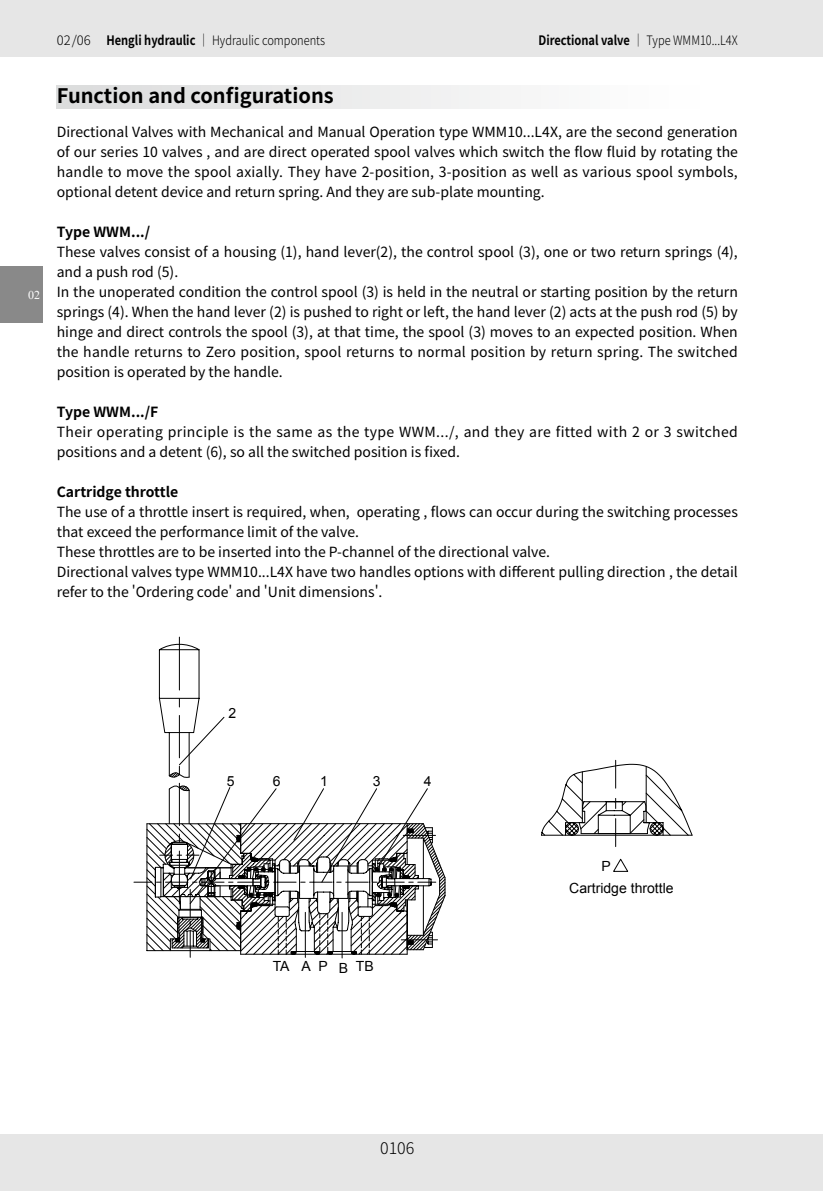
<style>
.page{position:relative;width:823px;height:1191px;background:#fff}
.page>*{position:absolute;margin:0;border:0;box-sizing:border-box;transform-origin:0 0}
.正文{font:700 20px "Noto Sans Hans";color:#000}
.t1{font:20px "Arial";color:#000}
.t2{font:300 16px "Noto Sans Hans";color:#000}
.正文-2{font:14px/20px "Noto Sans Hans";color:#000}
.正文-3{font:14px/20px "Noto Sans Hans";letter-spacing:.025em;color:#000}
.正文-4{font:700 14px "Noto Sans Hans";color:#000}
.t3{font:14px/21.8px "Arial";color:#000}
.t4{font:300 13px "Noto Sans Hans";color:#000;scale:.85 1}
.t5{font:700 13px "Noto Sans Hans";color:#000;scale:.85 1}
.t6{font:300 13px "Noto Sans Hans";color:#000}
.t7{font:12px "Times New Roman";color:#fff}
.s1{font-weight:700}
.s2{font-weight:300}
.s3{font-family:"Adobe Song Std";font-weight:300}
</style>
<div class="page">
<div style="left:0;top:1134px;width:822px;height:57px;background:#e6e6e6"></div>
<div style="left:0;top:266px;width:43px;height:57px;background:#898989"></div>
<div style="left:0;top:0;width:822px;height:57px;background:#e6e6e6"></div>
<div style="left:57px;top:85px;width:652px;height:24px;background:linear-gradient(to right,#dbdcdc,#fff)"></div>
<hr style="left:179px;top:637px;width:1px;height:53px;background:#000">
<svg style="left:541px;top:760px;width:151px;height:86px"></svg>
<svg style="left:613px;top:858px;width:15px;height:14px"></svg>
<hr style="left:341px;top:912px;width:1px;height:46px;background:#000">
<svg style="left:158px;top:642px;width:67px;height:142px"></svg>
<svg style="left:134px;top:784px;width:312px;height:173px"></svg>
<svg style="left:168px;top:716px;width:56px;height:62px"></svg>
<p class="t7" style="left:28px;top:287px;width:13px">02</p>
<p class="t6" style="left:57px;top:33px;width:36px">02/06</p>
<p class="t4" style="left:106px;top:33px;width:258px"><span class="s1">Hengli hydraulic</span> ｜ Hydraulic components</p>
<p class="t5" style="left:538px;top:33px;width:236px">Directional valve <span class="s2">｜ Type WMM10...L4X</span></p>
<p class="正文" style="left:57px;top:84px;width:278px">Function and configurations</p>
<p class="正文-2" style="left:57px;top:122px;width:682px;text-align:justify">Directional Valves with Mechanical and Manual Operation type WMM10...L4X, are the second generation of our series 10 valves , and are direct operated spool valves which switch the flow fluid by rotating the handle to move the spool axially. They have 2-position, 3-position as well as various spool symbols, optional detent device and return spring. And they are sub-plate mounting.</p>
<p class="正文-4" style="left:57px;top:224px;width:95px">Type WWM.../</p>
<p class="正文-2" style="left:57px;top:242px;width:682px">These valves consist of a housing (1), hand lever(2), the control spool (3), one or two return springs (4), and a push rod (5).</p>
<p class="正文-2" style="left:57px;top:282px;width:682px;text-align:justify">In the unoperated condition the control spool (3) is held in the neutral or starting position by the return springs (4). When the hand lever (2) is pushed to right or left, the hand lever (2) acts at the push rod (5) by hinge and direct controls the spool (3), at that time, the spool (3) moves to an expected position. When the handle returns to Zero position, spool returns to normal position by return spring. The switched position is operated by the handle.</p>
<p class="正文-4" style="left:57px;top:404px;width:103px">Type WWM.../F</p>
<p class="正文-3" style="left:57px;top:422px;width:682px">Their operating principle is the same as the type WWM.../, and they are fitted with 2 or 3 switched positions and a detent (6), so all the switched position is fixed.</p>
<p class="正文-4" style="left:57px;top:484px;width:123px">Cartridge throttle</p>
<p class="正文-2" style="left:57px;top:502px;width:682px">The use of a throttle insert is required, when, operating , flows can occur during the switching processes that exceed the performance limit of the valve.</p>
<p class="正文-2" style="left:57px;top:542px;width:494px">These throttles are to be inserted into the P-channel of the directional valve.</p>
<p class="正文-2" style="left:57px;top:562px;width:682px">Directional valves type WMM10...L4X have two handles options with different pulling direction , the detail refer to the 'Ordering code' and 'Unit dimensions'.</p>
<p class="t1" style="left:64px;top:557px;width:296px">2.4 WMM10…L4X<span class="s3">型手动换向阀</span></p>
<p class="t3" style="left:228px;top:702px;width:9px">2</p>
<p class="t3" style="left:227px;top:770px;width:9px">5</p>
<p class="t3" style="left:272px;top:770px;width:9px">6</p>
<p class="t3" style="left:320px;top:770px;width:9px">1</p>
<p class="t3" style="left:372px;top:770px;width:9px">3</p>
<p class="t3" style="left:423px;top:770px;width:9px">4</p>
<p class="t3" style="left:272px;top:955px;width:102px">TA AP BTB</p>
<p class="t3" style="left:569px;top:855px;width:106px;text-indent:32px">P<br>Cartridge throttle</p>
<p class="t2" style="left:380px;top:1139px;width:36px">0106</p>
</div>
